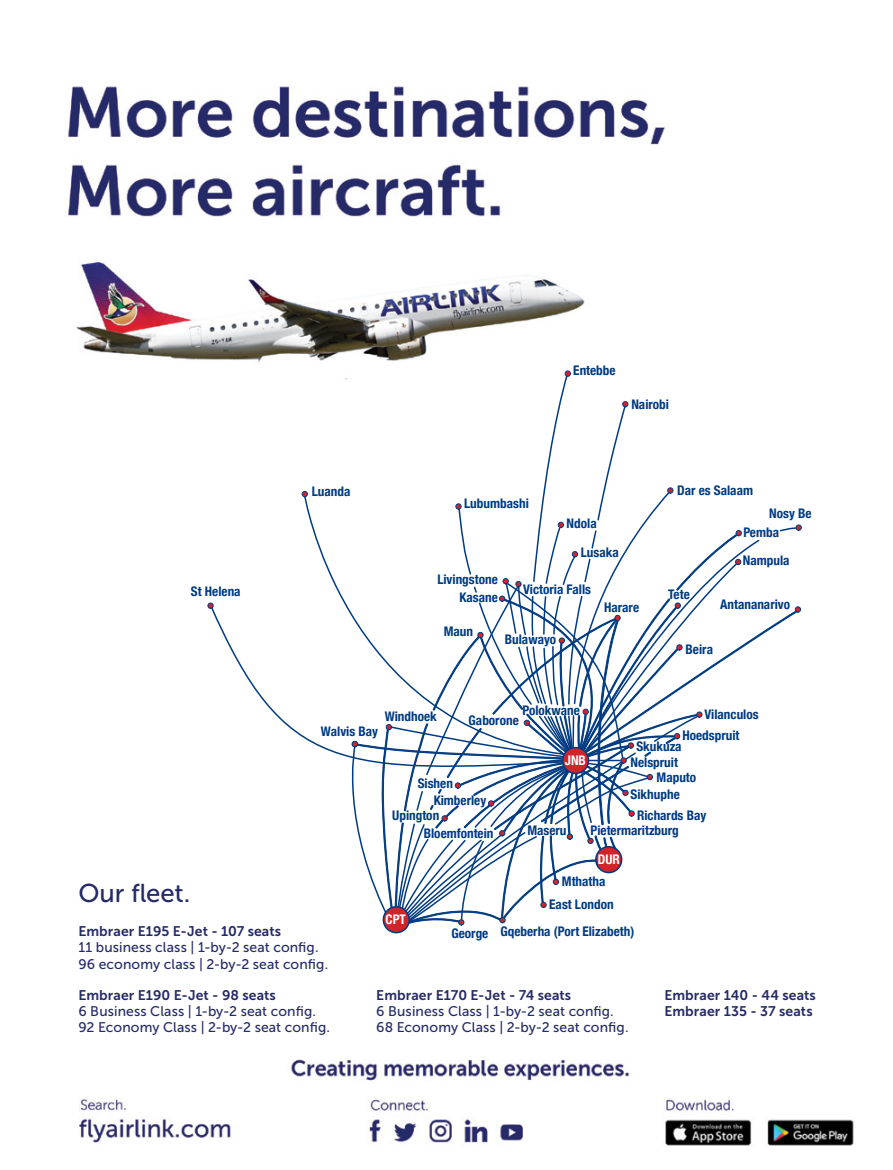
<style>
.page{position:relative;width:893px;height:1170px;background:#fff}
.page>*{position:absolute;margin:0;border:0;box-sizing:border-box;transform-origin:0 0}
.t1{font:25.65px "Museo Sans 500";letter-spacing:-.005em;color:#252a68}
.t2{font:13.95px/16.2px "Museo Sans 500";letter-spacing:.005em;color:#252a68}
.t3{font:13.95px/16.2px "Museo Sans 700";letter-spacing:.005em;color:#252a68}
.t4{font:700 condensed 13.2px/17.1px "Helvetica Neue";color:#013b82}
.t5{font:700 condensed 13.2px "Helvetica Neue";color:#fff}
</style>
<div class="page">
<img style="left:68px;top:86px;width:786px;height:1060px">
<svg style="left:209px;top:603px;width:130px;height:171px"></svg>
<svg style="left:303px;top:491px;width:36px;height:264px"></svg>
<svg style="left:302px;top:490px;width:6px;height:7px"></svg>
<svg style="left:207px;top:602px;width:7px;height:6px"></svg>
<svg style="left:339px;top:371px;width:462px;height:563px"></svg>
<svg style="left:622px;top:401px;width:7px;height:6px"></svg>
<p class="t4" style="left:191px;top:583px;width:51px">St Helena</p>
<h1 class="t1" style="left:78px;top:879px;width:114px">Our fleet.</h1>
<p class="t4" style="left:312px;top:483px;width:40px">Luanda</p>
<p class="t4" style="left:464px;top:494px;width:66px">Lubumbashi</p>
<p class="t4" style="left:573px;top:361px;width:44px">Entebbe</p>
<p class="t4" style="left:631px;top:396px;width:39px">Nairobi</p>
<p class="t4" style="left:567px;top:515px;width:32px">Ndola</p>
<p class="t4" style="left:581px;top:544px;width:39px">Lusaka</p>
<p class="t4" style="left:677px;top:481px;width:77px">Dar es Salaam</p>
<p class="t4" style="left:769px;top:504px;width:44px">Nosy Be</p>
<p class="t4" style="left:743px;top:524px;width:37px">Pemba</p>
<p class="t4" style="left:743px;top:551px;width:48px">Nampula</p>
<p class="t4" style="left:437px;top:571px;width:62px">Livingstone</p>
<p class="t4" style="left:459px;top:588px;width:40px">Kasane</p>
<p class="t4" style="left:523px;top:580px;width:69px">Victoria Falls</p>
<p class="t4" style="left:444px;top:622px;width:31px">Maun</p>
<p class="t4" style="left:505px;top:630px;width:53px">Bulawayo</p>
<p class="t4" style="left:604px;top:598px;width:37px">Harare</p>
<p class="t4" style="left:668px;top:585px;width:23px">Tete</p>
<p class="t4" style="left:720px;top:595px;width:71px">Antananarivo</p>
<p class="t4" style="left:686px;top:640px;width:29px">Beira</p>
<p class="t4" style="left:385px;top:708px;width:54px">Windhoek</p>
<p class="t4" style="left:321px;top:722px;width:59px">Walvis Bay</p>
<p class="t4" style="left:523px;top:701px;width:59px">Polokwane</p>
<p class="t4" style="left:704px;top:705px;width:56px">Vilanculos</p>
<p class="t4" style="left:469px;top:711px;width:52px">Gaborone</p>
<p class="t5" style="left:565px;top:752px;width:23px">JNB</p>
<p class="t4" style="left:682px;top:726px;width:59px">Hoedspruit</p>
<p class="t4" style="left:636px;top:737px;width:47px">Skukuza</p>
<p class="t4" style="left:630px;top:753px;width:49px">Nelspruit</p>
<p class="t4" style="left:434px;top:774px;width:54px;text-indent:-16px">Sishen<br>Kimberley</p>
<p class="t4" style="left:424px;top:806px;width:71px;line-height:18px;text-indent:-32px">Upington<br>Bloemfontein</p>
<p class="t4" style="left:657px;top:768px;width:41px">Maputo</p>
<p class="t4" style="left:631px;top:786px;width:51px">Sikhuphe</p>
<p class="t4" style="left:637px;top:806px;width:71px">Richards Bay</p>
<p class="t4" style="left:527px;top:821px;width:41px">Maseru</p>
<p class="t4" style="left:590px;top:821px;width:90px">Pietermaritzburg</p>
<p class="t4" style="left:549px;top:869px;width:66px;line-height:23.1px;text-align:center">Mthatha<br>East London</p>
<p class="t5" style="left:598px;top:851px;width:24px">DUR</p>
<p class="t3" style="left:78px;top:923px;width:204px">Embraer E195 E-Jet - 107 seats</p>
<p class="t2" style="left:78px;top:939px;width:251px">11 business class | 1-by-2 seat config.<br>96 economy class | 2-by-2 seat config.</p>
<p class="t3" style="left:78px;top:986px;width:199px">Embraer E190 E-Jet - 98 seats</p>
<p class="t2" style="left:78px;top:1002px;width:253px">6 Business Class | 1-by-2 seat config.<br>92 Economy Class | 2-by-2 seat config.</p>
<p class="t5" style="left:386px;top:911px;width:22px">CPT</p>
<p class="t4" style="left:451px;top:924px;width:38px">George</p>
<p class="t4" style="left:500px;top:922px;width:135px">Gqeberha (Port Elizabeth)</p>
<p class="t3" style="left:376px;top:986px;width:196px">Embraer E170 E-Jet - 74 seats</p>
<p class="t2" style="left:376px;top:1002px;width:254px">6 Business Class | 1-by-2 seat config.<br>68 Economy Class | 2-by-2 seat config.</p>
<p class="t3" style="left:664px;top:986px;width:153px">Embraer 140 - 44 seats<br>Embraer 135 - 37 seats</p>
</div>
